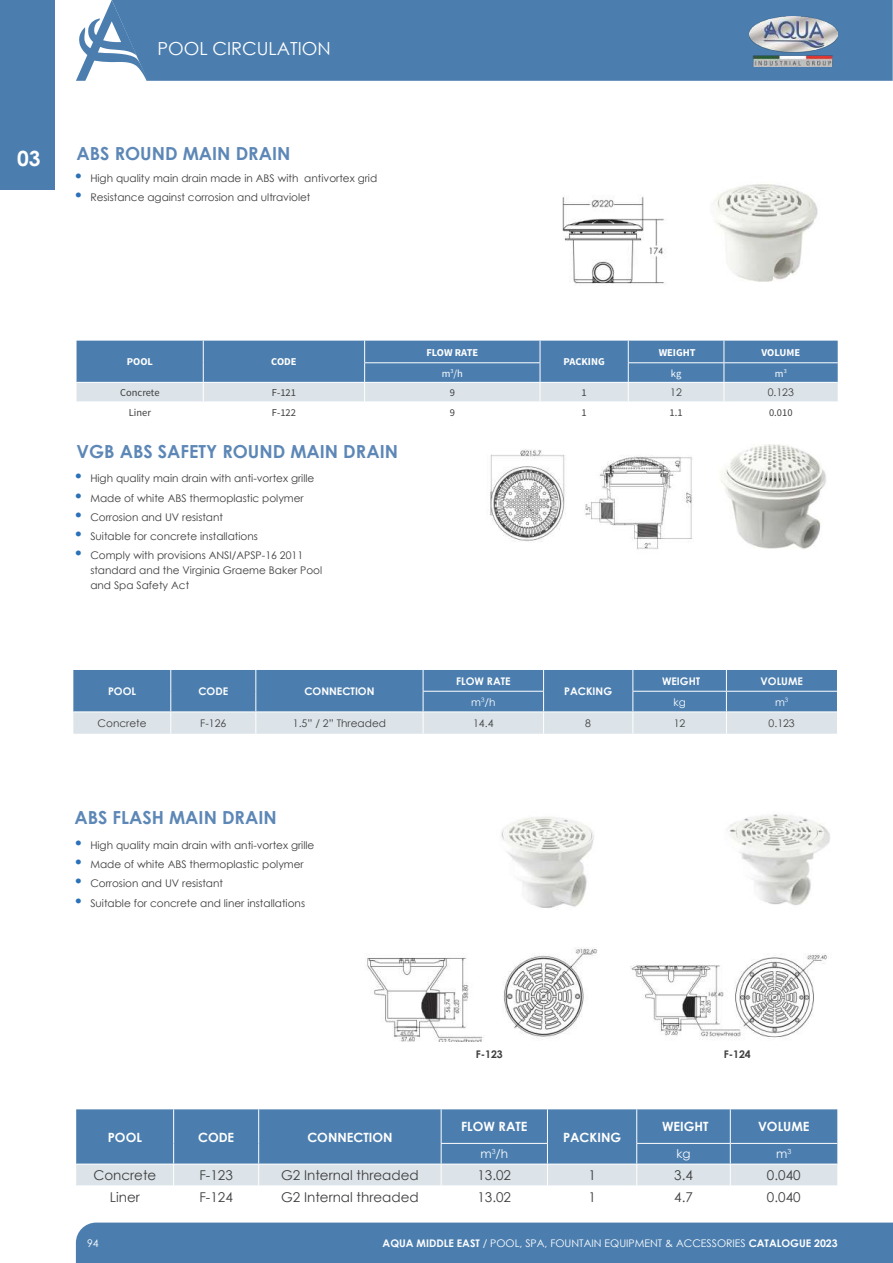
<style>
.page{position:relative;width:893px;height:1263px;background:#fff}
.page>*{position:absolute;margin:0;border:0;box-sizing:border-box;transform-origin:0 0}
.t1{font:700 21px "Century Gothic";color:#fff}
.t2{font:700 18px "Century Gothic";color:#5c87b6}
.t3{font:18px "Century Gothic";color:#fff}
.t4{font:13.5px "Century Gothic";color:#3e3e3f}
.t5{font:700 12.75px "Century Gothic";color:#fff}
.t6{font:12px "Century Gothic";color:#fff}
.t7{font:10.5px/15px "Century Gothic";color:#3e3e3f}
.t8{font:10.5px "Century Gothic";color:#fff}
.t9{font:700 10.5px "Century Gothic";color:#fff}
.t10{font:700 10.5px "Source Sans Pro";color:#fff}
.t11{font:10.5px "Source Sans Pro";color:#3e3e3f}
.t12{font:700 10.5px "Century Gothic";color:#3e3e3f}
.t13{font:10.5px "Source Sans Pro";color:#fff}
.s1{font-size:16.5px;color:#2a71b8}
.s2{font-weight:700}
</style>
<div class="page">
<div style="left:148px;top:0;width:745px;height:81px;background:#4b7eaf"></div>
<svg style="left:76px;top:0;width:72px;height:81px"></svg>
<div style="left:0;top:0;width:55px;height:189px;background:#4b7eaf"></div>
<img style="left:749px;top:17px;width:89px;height:49px">
<div style="left:76px;top:1222px;width:817px;height:40px;background:#4b7eaf"></div>
<hr style="left:76px;top:1262px;width:817px;height:1px;background:#4b7eaf">
<img style="left:367px;top:948px;width:230px;height:93px">
<img style="left:630px;top:954px;width:197px;height:86px">
<img style="left:489px;top:449px;width:204px;height:101px">
<img style="left:562px;top:196px;width:103px;height:88px">
<img style="left:721px;top:444px;width:105px;height:105px">
<img style="left:715px;top:184px;width:103px;height:98px">
<img style="left:727px;top:814px;width:103px;height:91px">
<img style="left:501px;top:817px;width:93px;height:91px">
<svg style="left:77px;top:341px;width:761px;height:61px;background:#7da1c3"></svg>
<hr style="left:724px;top:401px;width:114px;height:1px;background:#fff">
<svg style="left:73px;top:670px;width:764px;height:64px;background:#80a3c4"></svg>
<svg style="left:76px;top:1109px;width:761px;height:77px;background:#779dc0"></svg>
<hr style="left:76px;top:1185px;width:98px;height:1px;background:#fff">
<hr style="left:174px;top:1185px;width:85px;height:1px;background:#fff">
<hr style="left:259px;top:1185px;width:182px;height:1px;background:#fff">
<hr style="left:547px;top:1185px;width:90px;height:1px;background:#fff">
<hr style="left:441px;top:1185px;width:106px;height:1px;background:#fff">
<hr style="left:730px;top:1185px;width:107px;height:1px;background:#fff">
<h2 class="t3" style="left:157px;top:36px;width:175px">POOL CIRCULATION</h2>
<h1 class="t1" style="left:17px;top:142px;width:25px">03</h1>
<h2 class="t2" style="left:77px;top:140px;width:215px">ABS ROUND MAIN DRAIN</h2>
<p class="t7" style="left:73px;top:170px;width:305px"><span class="s1">•</span> High quality main drain made in ABS with antivortex grid</p>
<p class="t7" style="left:73px;top:190px;width:239px"><span class="s1">•</span> Resistance against corrosion and ultraviolet</p>
<p class="t10" style="left:127px;top:355px;width:28px">POOL</p>
<p class="t10" style="left:271px;top:355px;width:27px">CODE</p>
<p class="t10" style="left:426px;top:345px;width:53px">FLOW RATE</p>
<p class="t10" style="left:564px;top:355px;width:43px">PACKING</p>
<p class="t10" style="left:659px;top:345px;width:38px">WEIGHT</p>
<p class="t10" style="left:761px;top:345px;width:40px">VOLUME</p>
<p class="t13" style="left:442px;top:366px;width:23px">m<sup>3</sup>/h</p>
<p class="t13" style="left:671px;top:366px;width:12px">kg</p>
<p class="t13" style="left:775px;top:366px;width:13px">m<sup>3</sup></p>
<p class="t11" style="left:120px;top:386px;width:41px">Concrete</p>
<p class="t11" style="left:272px;top:386px;width:26px">F-121</p>
<p class="t11" style="left:450px;top:386px;width:7px">9</p>
<p class="t11" style="left:582px;top:386px;width:7px">1</p>
<p class="t7" style="left:670px;top:385px;width:13px">12</p>
<p class="t7" style="left:768px;top:385px;width:28px">0.123</p>
<p class="t11" style="left:129px;top:406px;width:24px">Liner</p>
<p class="t11" style="left:272px;top:406px;width:26px">F-122</p>
<p class="t11" style="left:450px;top:406px;width:7px">9</p>
<p class="t11" style="left:582px;top:406px;width:7px">1</p>
<p class="t11" style="left:670px;top:406px;width:15px">1.1</p>
<p class="t11" style="left:769px;top:406px;width:25px">0.010</p>
<h2 class="t2" style="left:77px;top:438px;width:323px">VGB ABS SAFETY ROUND MAIN DRAIN</h2>
<p class="t7" style="left:73px;top:471px;width:243px"><span class="s1">•</span> High quality main drain with anti-vortex grille</p>
<p class="t7" style="left:73px;top:490px;width:232px"><span class="s1">•</span> Made of white ABS thermoplastic polymer</p>
<p class="t7" style="left:73px;top:509px;width:151px"><span class="s1">•</span> Corrosion and UV resistant</p>
<p class="t7" style="left:73px;top:528px;width:186px"><span class="s1">•</span> Suitable for concrete installations</p>
<p class="t7" style="left:90px;top:548px;width:233px;text-indent:-17px"><span class="s1">•</span> Comply with provisions ANSI/APSP-16 2011 standard and the Virginia Graeme Baker Pool and Spa Safety Act</p>
<p class="t9" style="left:108px;top:683px;width:30px">POOL</p>
<p class="t9" style="left:198px;top:683px;width:31px">CODE</p>
<p class="t9" style="left:304px;top:683px;width:72px">CONNECTION</p>
<p class="t9" style="left:456px;top:673px;width:56px">FLOW RATE</p>
<p class="t9" style="left:564px;top:683px;width:49px">PACKING</p>
<p class="t9" style="left:662px;top:673px;width:40px">WEIGHT</p>
<p class="t9" style="left:760px;top:673px;width:44px">VOLUME</p>
<p class="t8" style="left:471px;top:694px;width:26px">m<sup>3</sup>/h</p>
<p class="t8" style="left:673px;top:694px;width:14px">kg</p>
<p class="t8" style="left:775px;top:694px;width:15px">m<sup>3</sup></p>
<p class="t7" style="left:98px;top:715px;width:50px">Concrete</p>
<p class="t7" style="left:200px;top:715px;width:28px">F-126</p>
<p class="t7" style="left:293px;top:715px;width:95px">1.5” / 2” Threaded</p>
<p class="t7" style="left:473px;top:715px;width:22px">14.4</p>
<p class="t7" style="left:585px;top:715px;width:7px">8</p>
<p class="t7" style="left:674px;top:715px;width:13px">12</p>
<p class="t7" style="left:769px;top:715px;width:28px">0.123</p>
<h2 class="t2" style="left:74px;top:804px;width:204px">ABS FLASH MAIN DRAIN</h2>
<p class="t7" style="left:73px;top:837px;width:243px"><span class="s1">•</span> High quality main drain with anti-vortex grille</p>
<p class="t7" style="left:73px;top:856px;width:232px"><span class="s1">•</span> Made of white ABS thermoplastic polymer</p>
<p class="t7" style="left:73px;top:876px;width:151px"><span class="s1">•</span> Corrosion and UV resistant</p>
<p class="t7" style="left:73px;top:895px;width:233px"><span class="s1">•</span> Suitable for concrete and liner installations</p>
<p class="t5" style="left:108px;top:1127px;width:36px">POOL</p>
<p class="t5" style="left:198px;top:1127px;width:38px">CODE</p>
<p class="t5" style="left:307px;top:1127px;width:87px">CONNECTION</p>
<p class="t12" style="left:476px;top:1046px;width:29px">F-123</p>
<p class="t12" style="left:724px;top:1046px;width:29px">F-124</p>
<p class="t5" style="left:461px;top:1117px;width:68px">FLOW RATE</p>
<p class="t5" style="left:563px;top:1127px;width:60px">PACKING</p>
<p class="t5" style="left:662px;top:1117px;width:48px">WEIGHT</p>
<p class="t5" style="left:758px;top:1117px;width:53px">VOLUME</p>
<p class="t6" style="left:480px;top:1145px;width:29px">m<sup>3</sup>/h</p>
<p class="t6" style="left:676px;top:1145px;width:16px">kg</p>
<p class="t6" style="left:776px;top:1145px;width:17px">m<sup>3</sup></p>
<p class="t4" style="left:93px;top:1166px;width:64px">Concrete</p>
<p class="t4" style="left:199px;top:1166px;width:35px">F-123</p>
<p class="t4" style="left:281px;top:1166px;width:139px">G2 Internal threaded</p>
<p class="t4" style="left:477px;top:1166px;width:35px">13.02</p>
<p class="t4" style="left:588px;top:1166px;width:9px">1</p>
<p class="t4" style="left:674px;top:1166px;width:20px">3.4</p>
<p class="t4" style="left:767px;top:1166px;width:35px">0.040</p>
<p class="t4" style="left:110px;top:1187px;width:32px">Liner</p>
<p class="t4" style="left:199px;top:1187px;width:35px">F-124</p>
<p class="t4" style="left:281px;top:1187px;width:139px">G2 Internal threaded</p>
<p class="t4" style="left:477px;top:1187px;width:35px">13.02</p>
<p class="t4" style="left:588px;top:1187px;width:9px">1</p>
<p class="t4" style="left:674px;top:1187px;width:20px">4.7</p>
<p class="t4" style="left:767px;top:1187px;width:35px">0.040</p>
<p class="t8" style="left:87px;top:1235px;width:13px">94</p>
<p class="t8" style="left:383px;top:1235px;width:457px"><span class="s2">AQUA MIDDLE EAST</span> / POOL, SPA, FOUNTAIN EQUIPMENT &amp; ACCESSORIES <span class="s2">CATALOGUE 2023</span></p>
</div>
